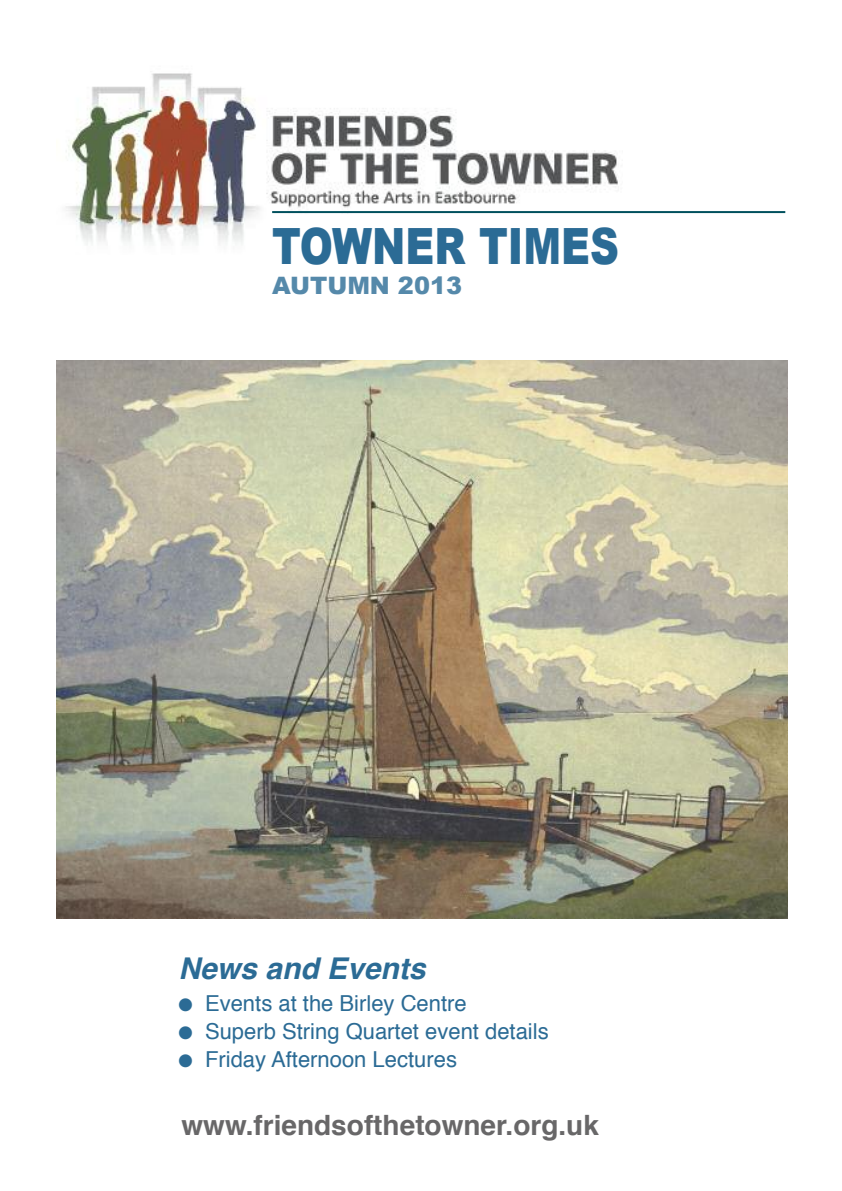
<style>
.page{position:relative;width:842px;height:1191px;background:#fff}
.page>*{position:absolute;margin:0;border:0;box-sizing:border-box;transform-origin:0 0}
.t1{font:900 50px "Arial";color:#2b6b95;scale:.8 1}
.t2{font:italic 700 30px "Helvetica";color:#2b6b95}
.t3{font:700 28px "Helvetica";color:#686768}
.t4{font:900 24px "Arial";color:#5589aa}
.t5{font:22px "Helvetica";color:#2b6b95}
</style>
<div class="page">
<img style="left:57px;top:360px;width:730px;height:558px">
<img style="left:66px;top:73px;width:556px;height:172px">
<hr style="left:272px;top:211px;width:513px;height:2px;background:#00505d">
<h1 class="t1" style="left:272px;top:209px;width:435px">TOWNER TIMES</h1>
<p class="t4" style="left:272px;top:267px;width:191px">AUTUMN 2013</p>
<h2 class="t2" style="left:179px;top:956px;width:248px">News and Events</h2>
<p class="t5" style="left:179px;top:994px;width:290px">● Events at the Birley Centre</p>
<p class="t5" style="left:179px;top:1022px;width:372px">● Superb String Quartet event details</p>
<p class="t5" style="left:179px;top:1050px;width:280px">● Friday Afternoon Lectures</p>
<p class="t3" style="left:181px;top:1113px;width:419px">www.friendsofthetowner.org.uk</p>
</div>
